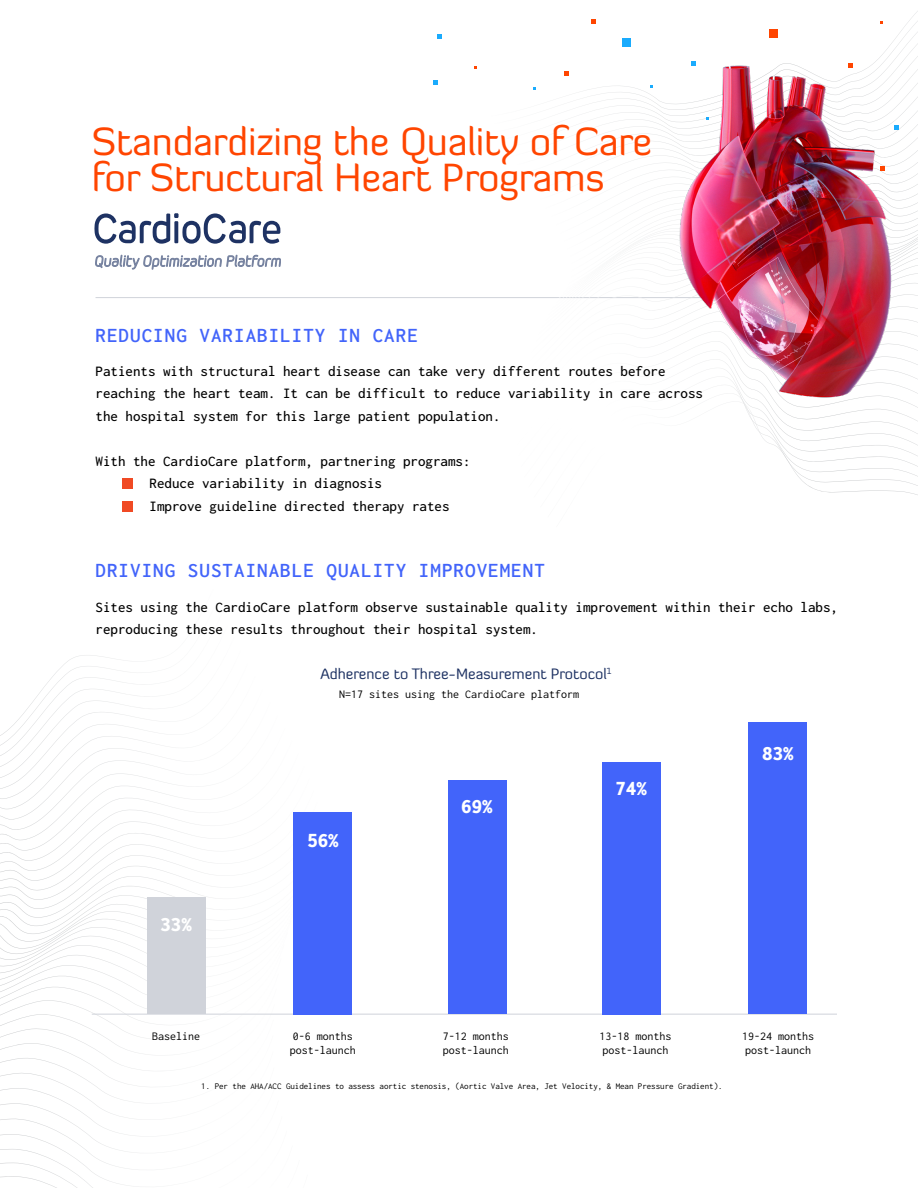
<style>
.page{position:relative;width:918px;height:1188px;background:#fff}
.page>*{position:absolute;margin:0;border:0;box-sizing:border-box;transform-origin:0 0}
.t1{font:39px/36px "Diavlo";letter-spacing:-.005em;color:#ff4500}
.t2{font:21px "Inconsolata";letter-spacing:.05em;color:#4264fa}
.t3{font:21px "Inconsolata";color:#fff}
.t4{font:15px/22.5px "Inconsolata";color:#000}
.t5{font:15px "Diavlo";color:#1e3263}
.t6{font:12px/14.4px "Inconsolata";color:#000}
.t7{font:9px "Inconsolata";letter-spacing:-.005em;color:#000}
</style>
<div class="page">
<hr style="left:96px;top:297px;width:714px;height:1px;background:#d0d3da">
<svg style="left:746px;top:401px;width:172px;height:94px"></svg>
<svg style="left:438px;top:34px;width:4px;height:5px"></svg>
<svg style="left:433px;top:80px;width:5px;height:4px"></svg>
<svg style="left:591px;top:19px;width:5px;height:5px"></svg>
<svg style="left:533px;top:31px;width:385px;height:363px"></svg>
<img style="left:669px;top:60px;width:236px;height:348px">
<svg style="left:0;top:655px;width:294px;height:533px"></svg>
<hr style="left:92px;top:1014px;width:745px;height:1px;background:#d0d3da">
<div style="left:749px;top:723px;width:58px;height:291px;background:#4264fa"></div>
<div style="left:602px;top:762px;width:58px;height:252px;background:#4264fa"></div>
<div style="left:448px;top:780px;width:58px;height:234px;background:#4264fa"></div>
<div style="left:294px;top:812px;width:58px;height:202px;background:#4264fa"></div>
<div style="left:147px;top:897px;width:58px;height:117px;background:#d0d3da"></div>
<svg style="left:94px;top:213px;width:186px;height:31px"></svg>
<svg style="left:95px;top:254px;width:186px;height:15px"></svg>
<div style="left:122px;top:501px;width:11px;height:11px;background:#f04a24"></div>
<div style="left:122px;top:478px;width:11px;height:11px;background:#f04a24"></div>
<h1 class="t1" style="left:92px;top:123px;width:562px">Standardizing the Quality of Care for Structural Heart Programs</h1>
<h2 class="t2" style="left:96px;top:321px;width:324px">REDUCING VARIABILITY IN CARE</h2>
<p class="t4" style="left:96px;top:360px;width:609px">Patients with structural heart disease can take very different routes before reaching the heart team. It can be difficult to reduce variability in care across the hospital system for this large patient population.</p>
<p class="t4" style="left:150px;top:450px;width:322px;text-indent:-54px">With the CardioCare platform, partnering programs:<br>Reduce variability in diagnosis<br>Improve guideline directed therapy rates</p>
<h2 class="t2" style="left:96px;top:556px;width:451px">DRIVING SUSTAINABLE QUALITY IMPROVEMENT</h2>
<p class="t4" style="left:96px;top:596px;width:744px">Sites using the CardioCare platform observe sustainable quality improvement within their echo labs, reproducing these results throughout their hospital system.</p>
<h2 class="t3" style="left:160px;top:910px;width:33px">33%</h2>
<p class="t5" style="left:320px;top:664px;width:293px">Adherence to Three-Measurement Protocol<sup>1</sup></p>
<p class="t6" style="left:339px;top:687px;width:241px">N=17 sites using the CardioCare platform</p>
<h2 class="t3" style="left:307px;top:826px;width:33px">56%</h2>
<h2 class="t3" style="left:461px;top:792px;width:33px">69%</h2>
<h2 class="t3" style="left:615px;top:774px;width:33px">74%</h2>
<h2 class="t3" style="left:762px;top:739px;width:33px">83%</h2>
<p class="t6" style="left:152px;top:1029px;width:49px">Baseline</p>
<p class="t6" style="left:290px;top:1029px;width:67px">0-6 months post-launch</p>
<p class="t6" style="left:443px;top:1029px;width:67px">7-12 months post-launch</p>
<p class="t6" style="left:599px;top:1029px;width:73px">13-18 months post-launch</p>
<p class="t6" style="left:742px;top:1029px;width:73px">19-24 months post-launch</p>
<p class="t7" style="left:201px;top:1080px;width:523px">1. Per the AHA/ACC Guidelines to assess aortic stenosis, (Aortic Valve Area, Jet Velocity, &amp; Mean Pressure Gradient).</p>
</div>
